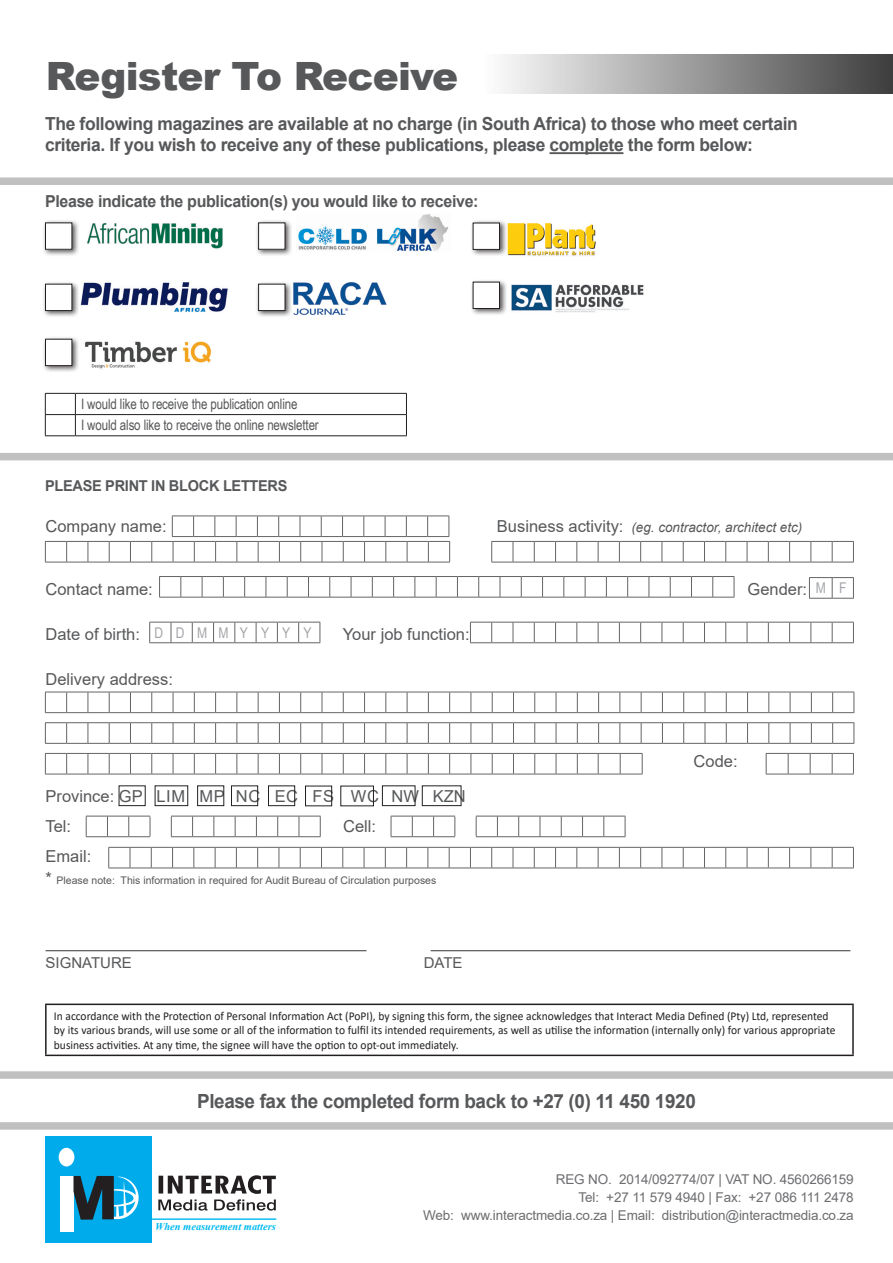
<style>
.page{position:relative;width:893px;height:1263px;background:#fff}
.page>*{position:absolute;margin:0;border:0;box-sizing:border-box;transform-origin:0 0}
.t1{font:900 39px "Arial";letter-spacing:-.02em;color:#57585a}
.t2{font:700 19.5px "Arial";letter-spacing:-.02em;color:#57585a}
.t3{font:700 18px/21.6px "Arial";letter-spacing:-.02em;color:#57585a}
.t4{font:16.5px "Arial";color:#57585a}
.t5{font:700 16.5px "Arial";letter-spacing:-.02em;color:#57585a}
.t6{font:700 15px "Arial";letter-spacing:-.02em;color:#57585a}
.t7{font:15px "Arial";color:#57585a}
.t8{font:14.85px "Arial Narrow";color:#a4a5a9}
.t9{font:14.4px "Arial Narrow";letter-spacing:-.01em;color:#57585a}
.t10{font:13.5px "Arial";letter-spacing:-.01em;color:#6c6d70}
.t11{font:italic 13.5px "Arial";color:#57585a}
.t12{font:12px/14.4px "Calibri";color:#231f20;scale:.96 1}
.t13{font:10.5px "Arial";color:#57585a}
.t14{font:italic 700 10.5px "Times New Roman";color:#00baf1}
.s1{font-style:normal;font-size:16.5px}
.s2{font-size:16.5px}
</style>
<div class="page">
<hr style="left:46px;top:950px;width:320px;height:1px;background:#57585a">
<hr style="left:431px;top:950px;width:419px;height:1px;background:#57585a">
<div style="left:0;top:1071px;width:893px;height:8px;background:#c1c0c0"></div>
<div style="left:0;top:177px;width:893px;height:8px;background:#c1c0c0"></div>
<div style="left:0;top:453px;width:893px;height:7px;background:#c1c0c0"></div>
<div style="left:0;top:1122px;width:893px;height:8px;background:#c1c0c0"></div>
<hr style="left:550px;top:152px;width:73px;height:2px;background:#57585a">
<div style="left:485px;top:55px;width:407px;height:39px;background:linear-gradient(to right,#fdfdfd,#3e3e3f)"></div>
<svg style="left:86px;top:816px;width:235px;height:21px"></svg>
<svg style="left:391px;top:816px;width:235px;height:21px"></svg>
<svg style="left:45px;top:516px;width:405px;height:47px"></svg>
<svg style="left:45px;top:692px;width:810px;height:21px"></svg>
<svg style="left:108px;top:847px;width:746px;height:22px"></svg>
<svg style="left:45px;top:722px;width:810px;height:22px"></svg>
<svg style="left:470px;top:622px;width:384px;height:21px"></svg>
<svg style="left:159px;top:576px;width:576px;height:22px"></svg>
<svg style="left:149px;top:622px;width:172px;height:21px"></svg>
<svg style="left:809px;top:577px;width:45px;height:22px"></svg>
<svg style="left:491px;top:541px;width:363px;height:22px"></svg>
<svg style="left:45px;top:753px;width:598px;height:22px"></svg>
<svg style="left:766px;top:753px;width:88px;height:22px"></svg>
<div style="left:119px;top:786px;width:26px;height:20px;border:1px solid #231f20"></div>
<div style="left:197px;top:786px;width:27px;height:20px;border:1px solid #231f20"></div>
<div style="left:231px;top:786px;width:27px;height:20px;border:1px solid #231f20"></div>
<div style="left:268px;top:786px;width:27px;height:20px;border:1px solid #231f20"></div>
<div style="left:305px;top:786px;width:27px;height:20px;border:1px solid #231f20"></div>
<div style="left:382px;top:786px;width:33px;height:20px;border:1px solid #231f20"></div>
<div style="left:422px;top:786px;width:39px;height:20px;border:1px solid #231f20"></div>
<div style="left:155px;top:786px;width:33px;height:20px;border:1px solid #231f20"></div>
<hr style="left:146px;top:1218px;width:130px;height:2px;background:#00baf1">
<div style="left:46px;top:1136px;width:106px;height:107px;background:#00abeb"></div>
<div style="left:59px;top:1148px;width:15px;height:18px;background:#fff;border-radius:50%"></div>
<div style="left:60px;top:1176px;width:13px;height:55px;background:#fff"></div>
<svg style="left:74px;top:1176px;width:65px;height:43px"></svg>
<svg style="left:158px;top:1175px;width:118px;height:35px"></svg>
<img style="left:87px;top:223px;width:136px;height:26px">
<div style="left:42px;top:219px;width:38px;height:38px;background:#231f20;opacity:.75"></div>
<div style="left:45px;top:223px;width:27px;height:26px;background:#fff"></div>
<div style="left:45px;top:222px;width:27px;height:28px;border:1px solid #231f20"></div>
<img style="left:298px;top:214px;width:151px;height:37px">
<div style="left:256px;top:219px;width:37px;height:38px;background:#231f20;opacity:.75"></div>
<div style="left:259px;top:223px;width:26px;height:26px;background:#fff"></div>
<div style="left:258px;top:222px;width:27px;height:28px;border:1px solid #231f20"></div>
<img style="left:511px;top:284px;width:133px;height:29px">
<div style="left:470px;top:279px;width:37px;height:37px;background:#231f20;opacity:.75"></div>
<div style="left:473px;top:282px;width:26px;height:26px;background:#fff"></div>
<div style="left:473px;top:282px;width:27px;height:27px;border:1px solid #231f20"></div>
<img style="left:85px;top:341px;width:127px;height:28px">
<div style="left:42px;top:336px;width:38px;height:37px;background:#231f20;opacity:.75"></div>
<div style="left:45px;top:339px;width:27px;height:27px;background:#fff"></div>
<div style="left:45px;top:339px;width:27px;height:27px;border:1px solid #231f20"></div>
<div style="left:470px;top:220px;width:37px;height:37px;background:#231f20;opacity:.75"></div>
<div style="left:473px;top:223px;width:26px;height:26px;background:#fff"></div>
<div style="left:473px;top:223px;width:27px;height:27px;border:1px solid #231f20"></div>
<img style="left:507px;top:223px;width:89px;height:33px">
<div style="left:256px;top:281px;width:37px;height:37px;background:#231f20;opacity:.75"></div>
<div style="left:259px;top:284px;width:26px;height:27px;background:#fff"></div>
<div style="left:258px;top:284px;width:27px;height:27px;border:1px solid #231f20"></div>
<img style="left:293px;top:282px;width:94px;height:33px">
<div style="left:42px;top:281px;width:38px;height:37px;background:#231f20;opacity:.75"></div>
<div style="left:45px;top:284px;width:27px;height:27px;background:#fff"></div>
<div style="left:45px;top:284px;width:27px;height:27px;border:1px solid #231f20"></div>
<img style="left:80px;top:282px;width:148px;height:30px">
<hr style="left:45px;top:393px;width:30px;height:1px;background:#231f20">
<hr style="left:75px;top:393px;width:332px;height:1px;background:#231f20">
<hr style="left:45px;top:414px;width:30px;height:1px;background:#231f20">
<svg style="left:45px;top:394px;width:1px;height:42px"></svg>
<hr style="left:75px;top:414px;width:332px;height:1px;background:#231f20">
<svg style="left:75px;top:394px;width:1px;height:42px"></svg>
<svg style="left:406px;top:394px;width:1px;height:42px"></svg>
<hr style="left:45px;top:436px;width:30px;height:1px;background:#231f20">
<hr style="left:75px;top:436px;width:332px;height:1px;background:#231f20">
<hr style="left:45px;top:1003px;width:809px;height:2px;background:#231f20">
<hr style="left:45px;top:1054px;width:809px;height:2px;background:#231f20">
<hr style="left:45px;top:1005px;width:2px;height:49px;background:#231f20">
<hr style="left:852px;top:1005px;width:2px;height:49px;background:#231f20">
<p class="t1" style="left:46px;top:47px;width:414px">Register To Receive</p>
<p class="t3" style="left:45px;top:113px;width:754px">The following magazines are available at no charge (in South Africa) to those who meet certain criteria. If you wish to receive any of these publications, please complete the form below:</p>
<p class="t5" style="left:45px;top:190px;width:435px">Please indicate the publication(s) you would like to receive:</p>
<p class="t9" style="left:81px;top:394px;width:218px">I would like to receive the publication online</p>
<p class="t9" style="left:81px;top:415px;width:239px">I would also like to receive the online newsletter</p>
<p class="t6" style="left:45px;top:475px;width:244px">PLEASE PRINT IN BLOCK LETTERS</p>
<p class="t4" style="left:46px;top:515px;width:123px">Company name:</p>
<p class="t11" style="left:497px;top:518px;width:307px"><span class="s1">Business activity:</span> (eg. contractor, architect etc)</p>
<p class="t4" style="left:46px;top:578px;width:109px">Contact name:</p>
<p class="t4" style="left:748px;top:578px;width:61px">Gender:</p>
<p class="t4" style="left:46px;top:623px;width:96px">Date of birth:</p>
<p class="t4" style="left:343px;top:623px;width:128px">Your job function:</p>
<p class="t4" style="left:46px;top:668px;width:129px">Delivery address:</p>
<p class="t8" style="left:155px;top:622px;width:10px">D</p>
<p class="t8" style="left:176px;top:622px;width:10px">D</p>
<p class="t8" style="left:197px;top:622px;width:12px">M</p>
<p class="t8" style="left:218px;top:622px;width:12px">M</p>
<p class="t8" style="left:240px;top:622px;width:10px">Y</p>
<p class="t8" style="left:261px;top:622px;width:10px">Y</p>
<p class="t8" style="left:282px;top:622px;width:10px">Y</p>
<p class="t8" style="left:304px;top:622px;width:10px">Y</p>
<p class="t8" style="left:816px;top:577px;width:12px">M</p>
<p class="t8" style="left:839px;top:577px;width:9px">F</p>
<p class="t4" style="left:46px;top:785px;width:422px">Province: GP LIM MP NC EC FS WC NW KZN</p>
<p class="t4" style="left:46px;top:815px;width:27px">Tel:</p>
<p class="t4" style="left:343px;top:815px;width:35px">Cell:</p>
<p class="t4" style="left:46px;top:845px;width:47px">Email:</p>
<p class="t13" style="left:46px;top:873px;width:392px"><span class="s2">*</span> Please note: This information in required for Audit Bureau of Circulation purposes</p>
<p class="t4" style="left:694px;top:750px;width:46px">Code:</p>
<p class="t7" style="left:46px;top:953px;width:88px">SIGNATURE</p>
<p class="t7" style="left:424px;top:953px;width:40px">DATE</p>
<p class="t12" style="left:54px;top:1008px;width:816px">In accordance with the Protection of Personal Information Act (PoPI), by signing this form, the signee acknowledges that Interact Media Defined (Pty) Ltd, represented by its various brands, will use some or all of the information to fulfil its intended requirements, as well as utilise the information (internally only) for various appropriate business activities. At any time, the signee will have the option to opt-out immediately.</p>
<p class="t2" style="left:197px;top:1087px;width:500px">Please fax the completed form back to +27 (0) 11 450 1920</p>
<p class="t14" style="left:155px;top:1219px;width:122px">When measurement matters</p>
<p class="t10" style="left:556px;top:1170px;width:299px">REG NO. 2014/092774/07 | VAT NO. 4560266159</p>
<p class="t10" style="left:579px;top:1188px;width:277px">Tel: +27 11 579 4940 | Fax: +27 086 111 2478</p>
<p class="t10" style="left:423px;top:1206px;width:432px">Web: www.interactmedia.co.za | Email: distribution@interactmedia.co.za</p>
</div>
